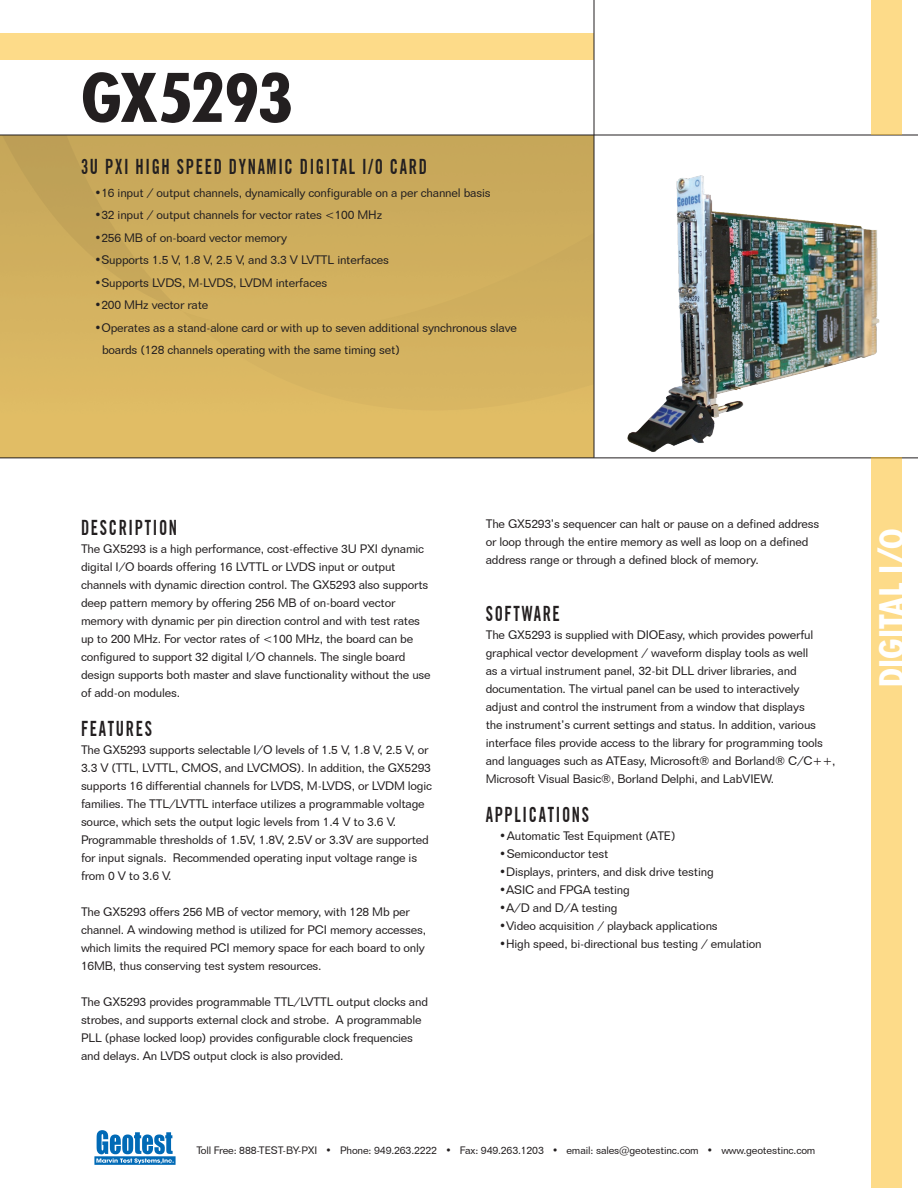
<style>
.page{position:relative;width:918px;height:1188px;background:#fff}
.page>*{position:absolute;margin:0;border:0;box-sizing:border-box;transform-origin:0 0}
.t1{font:700 condensed 64.8px "Futura";letter-spacing:-.025em;color:#231f20;scale:1.11 1}
.t2{font:700 condensed 32.4px "Futura";color:#fff;scale:1.11 1}
.t3{font:700 condensed 20.7px "Commerce Black Condensed S Si";letter-spacing:.1em;color:#231f20;scale:.8 1}
.t4{font:12px/18px "Folio BT";letter-spacing:-.015em;color:#231f20}
.t5{font:10.5px "Folio BT";letter-spacing:-.015em;color:#231f20}
</style>
<div class="page">
<div style="left:0;top:135px;width:594px;height:323px;background:linear-gradient(to bottom,#c3a459,#e2bd66)"></div>
<hr style="left:0;top:458px;width:918px;height:1px;background:#231f20">
<hr style="left:0;top:135px;width:918px;height:1px;background:#231f20">
<div style="left:872px;top:458px;width:30px;height:730px;background:#fddb89"></div>
<div style="left:872px;top:0;width:30px;height:135px;background:#fddb89"></div>
<div style="left:0;top:33px;width:594px;height:27px;background:#fddb89"></div>
<svg style="left:94px;top:1130px;width:82px;height:35px"></svg>
<hr style="left:594px;top:0;width:1px;height:458px;background:#231f20">
<img style="left:627px;top:175px;width:253px;height:277px">
<h1 class="t1" style="left:81px;top:56px;width:192px">GX5293</h1>
<h3 class="t3" style="left:81px;top:154px;width:132px">3U PXI HIGH SPEED</h3>
<h3 class="t3" style="left:229px;top:154px;width:214px">DYNAMIC DI GITAL I/O CARD</h3>
<p class="t4" style="left:94px;top:183px;width:398px">•16 input / output channels, dynamically configurable on a per channel basis</p>
<p class="t4" style="left:94px;top:206px;width:289px">•32 input / output channels for vector rates &lt;100 MHz</p>
<p class="t4" style="left:94px;top:228px;width:194px">•256 MB of on-board vector memory</p>
<p class="t4" style="left:94px;top:251px;width:296px">•Supports 1.5 V, 1.8 V, 2.5 V, and 3.3 V LVTTL interfaces</p>
<p class="t4" style="left:94px;top:273px;width:234px">•Supports LVDS, M-LVDS, LVDM interfaces</p>
<p class="t4" style="left:94px;top:296px;width:115px">•200 MHz vector rate</p>
<p class="t4" style="left:102px;top:316px;width:417px;line-height:22.5px;text-indent:-8px">•Operates as a stand-alone card or with up to seven additional synchronous slave boards (128 channels operating with the same timing set)</p>
<h3 class="t3" style="left:81px;top:515px;width:122px">DESCRIPTION</h3>
<p class="t4" style="left:81px;top:540px;width:351px">The GX5293 is a high performance, cost-effective 3U PXI dynamic digital I/O boards offering 16 LVTTL or LVDS input or output channels with dynamic direction control. The GX5293 also supports deep pattern memory by offering 256 MB of on-board vector memory with dynamic per pin direction control and with test rates up to 200 MHz. For vector rates of &lt;100 MHz, the board can be configured to support 32 digital I/O channels. The single board design supports both master and slave functionality without the use of add-on modules.</p>
<h3 class="t3" style="left:81px;top:716px;width:90px">FEATURES</h3>
<p class="t4" style="left:81px;top:741px;width:353px">The GX5293 supports selectable I/O levels of 1.5 V, 1.8 V, 2.5 V, or 3.3 V (TTL, LVTTL, CMOS, and LVCMOS). In addition, the GX5293 supports 16 differential channels for LVDS, M-LVDS, or LVDM logic families. The TTL/LVTTL interface utilizes a programmable voltage source, which sets the output logic levels from 1.4 V to 3.6 V.<br>Programmable thresholds of 1.5V, 1.8V, 2.5V or 3.3V are supported for input signals. Recommended operating input voltage range is from 0 V to 3.6 V.</p>
<p class="t4" style="left:81px;top:903px;width:347px">The GX5293 offers 256 MB of vector memory, with 128 Mb per channel. A windowing method is utilized for PCI memory accesses, which limits the required PCI memory space for each board to only 16MB, thus conserving test system resources.</p>
<p class="t4" style="left:81px;top:993px;width:349px">The GX5293 provides programmable TTL/LVTTL output clocks and strobes, and supports external clock and strobe. A programmable PLL (phase locked loop) provides configurable clock frequencies and delays. An LVDS output clock is also provided.</p>
<p class="t4" style="left:486px;top:514px;width:335px">The GX5293’s sequencer can halt or pause on a defined address or loop through the entire memory as well as loop on a defined address range or through a defined block of memory.</p>
<h3 class="t3" style="left:486px;top:600px;width:94px">SOFTWARE</h3>
<p class="t4" style="left:486px;top:625px;width:351px">The GX5293 is supplied with DIOEasy, which provides powerful graphical vector development / waveform display tools as well<br>as a virtual instrument panel, 32-bit DLL driver libraries, and documentation. The virtual panel can be used to interactively<br>adjust and control the instrument from a window that displays<br>the instrument’s current settings and status. In addition, various interface files provide access to the library for programming tools and languages such as ATEasy, Microsoft® and Borland® C/C++, Microsoft Visual Basic®, Borland Delphi, and LabVIEW.</p>
<h3 class="t3" style="left:486px;top:801px;width:58px">APPLICATIONS</h3>
<p class="t4" style="left:499px;top:826px;width:178px">•Automatic Test Equipment (ATE)</p>
<p class="t4" style="left:499px;top:844px;width:111px">•Semiconductor test</p>
<p class="t4" style="left:499px;top:862px;width:216px">•Displays, printers, and disk drive testing</p>
<p class="t4" style="left:499px;top:880px;width:132px">•ASIC and FPGA testing</p>
<p class="t4" style="left:499px;top:898px;width:120px">•A/D and D/A testing</p>
<p class="t4" style="left:499px;top:916px;width:220px">•Video acquisition / playback applications</p>
<p class="t4" style="left:499px;top:934px;width:264px">•High speed, bi-directional bus testing / emulation</p>
<p class="t5" style="left:196px;top:1143px;width:620px">Toll Free: 888-TEST-BY-PXI • Phone: 949.263.2222 • Fax: 949.263.1203 • email: sales@geotestinc.com • www.geotestinc.com</p>
<h2 class="t2" style="left:871px;top:687px;width:145px;rotate:-90deg">DIGITAL i/O</h2>
</div>
